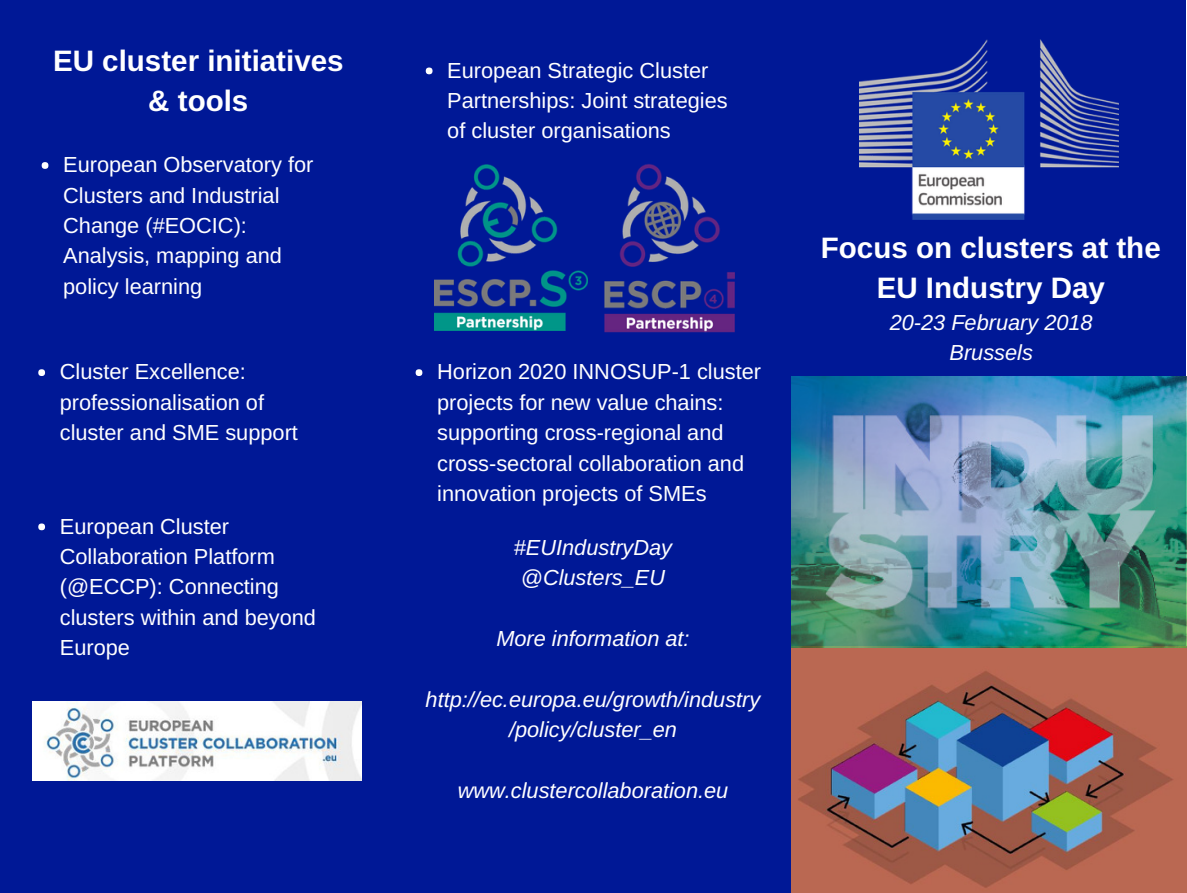
<style>
.page{position:relative;width:1187px;height:893px;background:#fff}
.page>*{position:absolute;margin:0;border:0;box-sizing:border-box;transform-origin:0 0}
.t1{font:700 29.55px/40.5px "Arimo";color:#fff;text-align:center}
.t2{font:21.75px/30.5px "Arimo";color:#fff}
.t3{font:italic 21.75px/30.5px "Arimo";color:#fff;text-align:center}
</style>
<div class="page">
<div style="left:0;top:0;width:395px;height:893px;background:#001896"></div>
<div style="left:395px;top:0;width:396px;height:893px;background:#001896"></div>
<div style="left:789px;top:0;width:396px;height:893px;background:#001896"></div>
<img style="left:791px;top:376px;width:395px;height:517px">
<img style="left:859px;top:39px;width:259px;height:181px">
<div style="left:42px;top:162px;width:6px;height:7px;background:#fff;border-radius:50%"></div>
<svg style="left:426px;top:68px;width:6px;height:6px"></svg>
<div style="left:415px;top:369px;width:7px;height:7px;background:#fff;border-radius:50%"></div>
<div style="left:38px;top:369px;width:7px;height:7px;background:#fff;border-radius:50%"></div>
<div style="left:38px;top:523px;width:7px;height:7px;background:#fff;border-radius:50%"></div>
<img style="left:33px;top:701px;width:328px;height:79px">
<img style="left:435px;top:164px;width:153px;height:167px">
<img style="left:605px;top:164px;width:129px;height:168px">
<h1 class="t1" style="left:53px;top:40px;width:292px">EU cluster initiatives &amp; tools</h1>
<p class="t2" style="left:63px;top:149px;width:252px">European Observatory for<br>Clusters and Industrial<br>Change (#EOCIC):<br>Analysis, mapping and policy learning</p>
<p class="t2" style="left:60px;top:357px;width:239px">Cluster Excellence: professionalisation of cluster and SME support</p>
<p class="t2" style="left:60px;top:511px;width:258px">European Cluster<br>Collaboration Platform (@ECCP): Connecting clusters within and beyond<br>Europe</p>
<p class="t2" style="left:447px;top:55px;width:282px">European Strategic Cluster<br>Partnerships: Joint strategies of cluster organisations</p>
<p class="t2" style="left:437px;top:357px;width:325px">Horizon 2020 INNOSUP-1 cluster projects for new value chains: supporting cross-regional and cross-sectoral collaboration and innovation projects of SMEs</p>
<p class="t3" style="left:514px;top:532px;width:160px">#EUIndustryDay @Clusters_EU</p>
<p class="t3" style="left:496px;top:623px;width:195px">More information at:</p>
<p class="t3" style="left:425px;top:684px;width:336px">http://ec.europa.eu/growth/industry /policy/cluster_en</p>
<p class="t3" style="left:457px;top:775px;width:272px">www.clustercollaboration.eu</p>
<h1 class="t1" style="left:820px;top:227px;width:341px">Focus on clusters at the<br>EU Industry Day</h1>
<p class="t3" style="left:889px;top:307px;width:204px">20-23 February 2018<br>Brussels</p>
</div>
